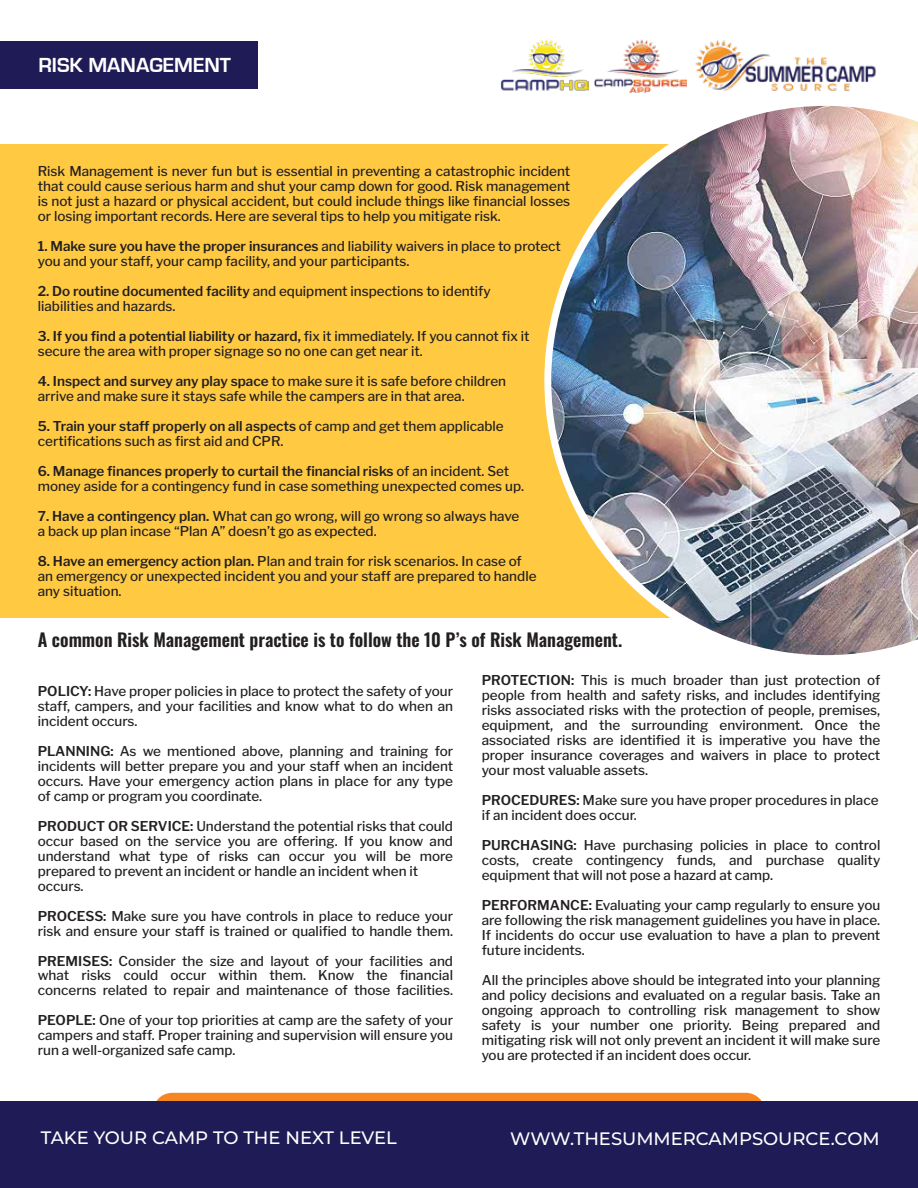
<style>
.page{position:relative;width:918px;height:1188px;background:#fff}
.page>*{position:absolute;margin:0;border:0;box-sizing:border-box;transform-origin:0 0}
.t1{font:700 21px "Eurostile";color:#fff}
.t2{font:18px "Oswald";color:#231f20}
.t3{font:100 18px "Montserrat";color:#fff}
.t4{font:100 13.5px/15px "Libre Franklin";color:#231f20}
</style>
<div class="page">
<div style="left:153px;top:1093px;width:612px;height:39px;background:#f68621;border-radius:19px"></div>
<div style="left:0;top:1101px;width:918px;height:87px;background:#1e1b56"></div>
<img style="left:501px;top:39px;width:87px;height:52px">
<img style="left:595px;top:39px;width:91px;height:54px">
<img style="left:695px;top:40px;width:181px;height:51px">
<div style="left:0;top:42px;width:258px;height:47px;background:#1e1b56"></div>
<div style="left:0;top:144px;width:918px;height:473px;background:#ffc941"></div>
<img style="left:551px;top:106px;width:367px;height:549px">
<h1 class="t1" style="left:38px;top:53px;width:194px">RISK MANAGEMENT</h1>
<p class="t4" style="left:38px;top:162px;width:534px;text-align:justify">Risk Management is never fun but is essential in preventing a catastrophic incident that could cause serious harm and shut your camp down for good. Risk management is not just a hazard or physical accident, but could include things like financial losses or losing important records. Here are several tips to help you mitigate risk.</p>
<p class="t4" style="left:38px;top:237px;width:525px">1. Make sure you have the proper insurances and liability waivers in place to protect you and your staff, your camp facility, and your participants.</p>
<p class="t4" style="left:38px;top:282px;width:455px">2. Do routine documented facility and equipment inspections to identify liabilities and hazards.</p>
<p class="t4" style="left:38px;top:327px;width:493px">3. If you find a potential liability or hazard, fix it immediately. If you cannot fix it secure the area with proper signage so no one can get near it.</p>
<p class="t4" style="left:38px;top:372px;width:470px">4. Inspect and survey any play space to make sure it is safe before children arrive and make sure it stays safe while the campers are in that area.</p>
<p class="t4" style="left:38px;top:417px;width:468px">5. Train your staff properly on all aspects of camp and get them applicable certifications such as first aid and CPR.</p>
<p class="t4" style="left:38px;top:462px;width:488px">6. Manage finances properly to curtail the financial risks of an incident. Set money aside for a contingency fund in case something unexpected comes up.</p>
<p class="t4" style="left:38px;top:507px;width:483px">7. Have a contingency plan. What can go wrong, will go wrong so always have a back up plan incase “Plan A” doesn’t go as expected.</p>
<p class="t4" style="left:38px;top:552px;width:500px">8. Have an emergency action plan. Plan and train for risk scenarios. In case of an emergency or unexpected incident you and your staff are prepared to handle any situation.</p>
<h2 class="t2" style="left:38px;top:624px;width:586px">A common Risk Management practice is to follow the 10 P’s of Risk Management.</h2>
<p class="t4" style="left:38px;top:682px;width:417px;text-align:justify">POLICY: Have proper policies in place to protect the safety of your staff, campers, and your facilities and know what to do when an incident occurs.</p>
<p class="t4" style="left:38px;top:742px;width:417px;text-align:justify">PLANNING: As we mentioned above, planning and training for incidents will better prepare you and your staff when an incident occurs. Have your emergency action plans in place for any type of camp or program you coordinate.</p>
<p class="t4" style="left:38px;top:817px;width:417px">PRODUCT OR SERVICE: Understand the potential risks that could occur based on the service you are offering. If you know and understand what type of risks can occur you will be more prepared to prevent an incident or handle an incident when it occurs.</p>
<p class="t4" style="left:38px;top:907px;width:417px">PROCESS: Make sure you have controls in place to reduce your risk and ensure your staff is trained or qualified to handle them.</p>
<p class="t4" style="left:38px;top:952px;width:417px;text-align:justify">PREMISES: Consider the size and layout of your facilities and what risks could occur within them. Know the financial concerns related to repair and maintenance of those facilities.</p>
<p class="t4" style="left:38px;top:1012px;width:417px;text-align:justify">PEOPLE: One of your top priorities at camp are the safety of your campers and staff. Proper training and supervision will ensure you run a well-organized safe camp.</p>
<p class="t4" style="left:482px;top:671px;width:400px;text-align:justify">PROTECTION: This is much broader than just protection of people from health and safety risks, and includes identifying risks associated risks with the protection of people, premises, equipment, and the surrounding environment. Once the associated risks are identified it is imperative you have the proper insurance coverages and waivers in place to protect your most valuable assets.</p>
<p class="t4" style="left:482px;top:791px;width:398px">PROCEDURES: Make sure you have proper procedures in place if an incident does occur.</p>
<p class="t4" style="left:482px;top:836px;width:400px;text-align:justify">PURCHASING: Have purchasing policies in place to control costs, create contingency funds, and purchase quality equipment that will not pose a hazard at camp.</p>
<p class="t4" style="left:482px;top:896px;width:400px;text-align:justify">PERFORMANCE: Evaluating your camp regularly to ensure you are following the risk management guidelines you have in place.<br>If incidents do occur use evaluation to have a plan to prevent future incidents.</p>
<p class="t4" style="left:482px;top:971px;width:400px;text-align:justify">All the principles above should be integrated into your planning and policy decisions and evaluated on a regular basis. Take an ongoing approach to controlling risk management to show safety is your number one priority. Being prepared and mitigating risk will not only prevent an incident it will make sure you are protected if an incident does occur.</p>
<h2 class="t3" style="left:41px;top:1126px;width:358px">TAKE YOUR CAMP TO THE NEXT LEVEL</h2>
<h2 class="t3" style="left:510px;top:1127px;width:371px">WWW.THESUMMERCAMPSOURCE.COM</h2>
</div>
